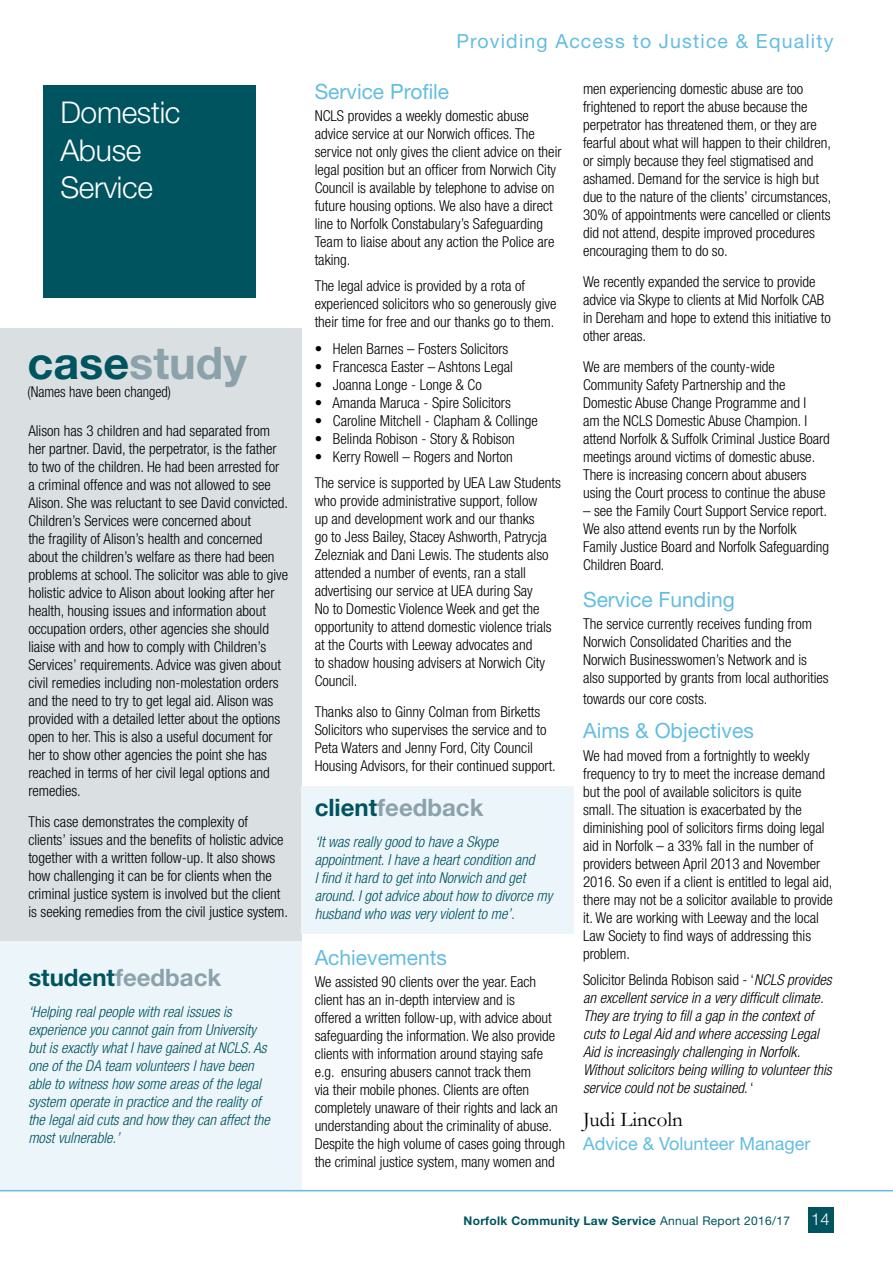
<style>
.page{position:relative;width:893px;height:1263px;background:#fff}
.page>*{position:absolute;margin:0;border:0;box-sizing:border-box;transform-origin:0 0}
.t1{font:700 45px "Helvetica Neue LT Std";color:#8ca2ab}
.t2{font:300 30px/37.5px "Helvetica Neue LT Std";letter-spacing:-.01em;color:#fff}
.t3{font:700 24px "Helvetica Neue LT Std";color:#8ca2ab}
.t4{font:21px "Helvetica Neue LT Std";color:#64bde1}
.t5{font:21px "Garamond";color:#000}
.t6{font:19.5px "Helvetica Neue LT Std";letter-spacing:.06em;color:#64bde1}
.t7{font:18px "Helvetica Neue LT Std";color:#64bde1}
.t8{font:300 16.5px "Helvetica Neue LT Std";color:#fff}
.t9{font:300 condensed 15px/18px "Helvetica Neue LT Std";color:#000}
.t10{font:italic 300 condensed 15px/18px "Helvetica Neue LT Std";color:#00545f}
.t11{font:italic 300 condensed 15px/18px "Helvetica Neue LT Std";color:#000}
.t12{font:300 condensed 15px "Helvetica Neue LT Std";color:#000;scale:.95 1}
.t13{font:700 12px "Helvetica Neue LT Std";letter-spacing:.025em;color:#00545f}
.s1{color:#00545f}
.s2{font-style:normal}
.s3{font-weight:400}
</style>
<div class="page">
<div style="left:808px;top:1208px;width:25px;height:25px;background:#00545f"></div>
<div style="left:43px;top:85px;width:213px;height:213px;background:#00545f"></div>
<div style="left:0;top:328px;width:302px;height:614px;background:#dadfe2"></div>
<div style="left:302px;top:786px;width:272px;height:147px;background:#ebf5fa"></div>
<div style="left:0;top:942px;width:302px;height:248px;background:#ebf5fa"></div>
<hr style="left:0;top:1190px;width:893px;height:1px;background:#64bde1">
<h2 class="t2" style="left:60px;top:93px;width:122px">Domestic<br>Abuse<br>Service</h2>
<h1 class="t1" style="left:28px;top:335px;width:221px"><span class="s1">case</span>study</h1>
<p class="t12" style="left:28px;top:383px;width:153px">(Names have been changed)</p>
<p class="t9" style="left:28px;top:422px;width:261px">Alison has 3 children and had separated from her partner. David, the perpetrator, is the father to two of the children. He had been arrested for a criminal offence and was not allowed to see Alison. She was reluctant to see David convicted.<br>Children’s Services were concerned about<br>the fragility of Alison’s health and concerned about the children’s welfare as there had been problems at school. The solicitor was able to give holistic advice to Alison about looking after her health, housing issues and information about occupation orders, other agencies she should liaise with and how to comply with Children’s Services’ requirements. Advice was given about civil remedies including non-molestation orders and the need to try to get legal aid. Alison was provided with a detailed letter about the options open to her. This is also a useful document for her to show other agencies the point she has reached in terms of her civil legal options and remedies.</p>
<p class="t9" style="left:28px;top:812px;width:261px">This case demonstrates the complexity of clients’ issues and the benefits of holistic advice together with a written follow-up. It also shows how challenging it can be for clients when the criminal justice system is involved but the client is seeking remedies from the civil justice system.</p>
<h3 class="t3" style="left:28px;top:963px;width:194px"><span class="s1">student</span>feedback</h3>
<p class="t10" style="left:28px;top:1003px;width:243px">‘Helping real people with real issues is experience you cannot gain from University but is exactly what I have gained at NCLS. As one of the DA team volunteers I have been able to witness how some areas of the legal system operate in practice and the reality of the legal aid cuts and how they can affect the most vulnerable.’</p>
<h3 class="t6" style="left:456px;top:29px;width:379px">Providing Access to Justice &amp; Equality</h3>
<h3 class="t4" style="left:315px;top:79px;width:136px">Service Profile</h3>
<p class="t9" style="left:315px;top:106px;width:248px">NCLS provides a weekly domestic abuse advice service at our Norwich offices. The service not only gives the client advice on their legal position but an officer from Norwich City Council is available by telephone to advise on future housing options. We also have a direct line to Norfolk Constabulary’s Safeguarding Team to liaise about any action the Police are taking.</p>
<p class="t9" style="left:315px;top:277px;width:243px">The legal advice is provided by a rota of experienced solicitors who so generously give their time for free and our thanks go to them.</p>
<p class="t9" style="left:315px;top:339px;width:195px">• Helen Barnes – Fosters Solicitors</p>
<p class="t9" style="left:315px;top:357px;width:200px">• Francesca Easter – Ashtons Legal</p>
<p class="t9" style="left:315px;top:375px;width:169px">• Joanna Longe - Longe &amp; Co</p>
<p class="t9" style="left:315px;top:393px;width:198px">• Amanda Maruca - Spire Solicitors</p>
<p class="t9" style="left:315px;top:411px;width:225px">• Caroline Mitchell - Clapham &amp; Collinge</p>
<p class="t9" style="left:315px;top:429px;width:202px">• Belinda Robison - Story &amp; Robison</p>
<p class="t9" style="left:315px;top:443px;width:248px;line-height:26.5px">• Kerry Rowell – Rogers and Norton<br>The service is supported by UEA Law Students</p>
<p class="t9" style="left:315px;top:492px;width:239px">who provide administrative support, follow up and development work and our thanks<br>go to Jess Bailey, Stacey Ashworth, Patrycja Zelezniak and Dani Lewis. The students also attended a number of events, ran a stall advertising our service at UEA during Say<br>No to Domestic Violence Week and get the opportunity to attend domestic violence trials at the Courts with Leeway advocates and<br>to shadow housing advisers at Norwich City Council.</p>
<p class="t9" style="left:315px;top:703px;width:243px">Thanks also to Ginny Colman from Birketts Solicitors who supervises the service and to Peta Waters and Jenny Ford, City Council Housing Advisors, for their continued support.</p>
<h3 class="t3" style="left:315px;top:793px;width:170px"><span class="s1">client</span>feedback</h3>
<p class="t10" style="left:315px;top:833px;width:239px">‘It was really good to have a Skype appointment. I have a heart condition and<br>I find it hard to get into Norwich and get around. I got advice about how to divorce my husband who was very violent to me’.</p>
<h3 class="t4" style="left:315px;top:945px;width:134px">Achievements</h3>
<p class="t9" style="left:315px;top:972px;width:252px">We assisted 90 clients over the year. Each client has an in-depth interview and is<br>offered a written follow-up, with advice about safeguarding the information. We also provide clients with information around staying safe e.g. ensuring abusers cannot track them<br>via their mobile phones. Clients are often completely unaware of their rights and lack an understanding about the criminality of abuse.<br>Despite the high volume of cases going through the criminal justice system, many women and</p>
<p class="t9" style="left:583px;top:80px;width:250px">men experiencing domestic abuse are too frightened to report the abuse because the perpetrator has threatened them, or they are fearful about what will happen to their children, or simply because they feel stigmatised and ashamed. Demand for the service is high but due to the nature of the clients’ circumstances, 30% of appointments were cancelled or clients did not attend, despite improved procedures encouraging them to do so.</p>
<p class="t9" style="left:583px;top:273px;width:249px">We recently expanded the service to provide advice via Skype to clients at Mid Norfolk CAB in Dereham and hope to extend this initiative to other areas.</p>
<p class="t9" style="left:583px;top:357px;width:248px">We are members of the county-wide Community Safety Partnership and the Domestic Abuse Change Programme and I<br>am the NCLS Domestic Abuse Champion. I attend Norfolk &amp; Suffolk Criminal Justice Board meetings around victims of domestic abuse.<br>There is increasing concern about abusers using the Court process to continue the abuse</p>
<p class="t9" style="left:583px;top:501px;width:248px">– see the Family Court Support Service report.<br>We also attend events run by the Norfolk Family Justice Board and Norfolk Safeguarding Children Board.</p>
<h3 class="t4" style="left:583px;top:587px;width:153px">Service Funding</h3>
<p class="t9" style="left:583px;top:614px;width:247px">The service currently receives funding from Norwich Consolidated Charities and the Norwich Businesswomen’s Network and is also supported by grants from local authorities</p>
<p class="t9" style="left:583px;top:689px;width:126px">towards our core costs.</p>
<h3 class="t4" style="left:583px;top:718px;width:172px">Aims &amp; Objectives</h3>
<p class="t9" style="left:583px;top:746px;width:251px">We had moved from a fortnightly to weekly frequency to try to meet the increase demand but the pool of available solicitors is quite small. The situation is exacerbated by the diminishing pool of solicitors firms doing legal aid in Norfolk – a 33% fall in the number of providers between April 2013 and November 2016. So even if a client is entitled to legal aid, there may not be a solicitor available to provide it. We are working with Leeway and the local Law Society to find ways of addressing this problem.</p>
<p class="t11" style="left:583px;top:971px;width:250px"><span class="s2">Solicitor Belinda Robison said - ‘</span>NCLS provides an excellent service in a very difficult climate.<br>They are trying to fill a gap in the context of cuts to Legal Aid and where accessing Legal Aid is increasingly challenging in Norfolk.<br>Without solicitors being willing to volunteer this service could not be sustained<span class="s2">. ‘</span></p>
<h3 class="t5" style="left:583px;top:1105px;width:101px">Judi Lincoln</h3>
<p class="t7" style="left:583px;top:1133px;width:229px">Advice &amp; Volunteer Manager</p>
<p class="t13" style="left:463px;top:1213px;width:328px">Norfolk Community Law Service <span class="s3">Annual Report 2016/17</span></p>
<p class="t8" style="left:811px;top:1209px;width:20px">14</p>
</div>
